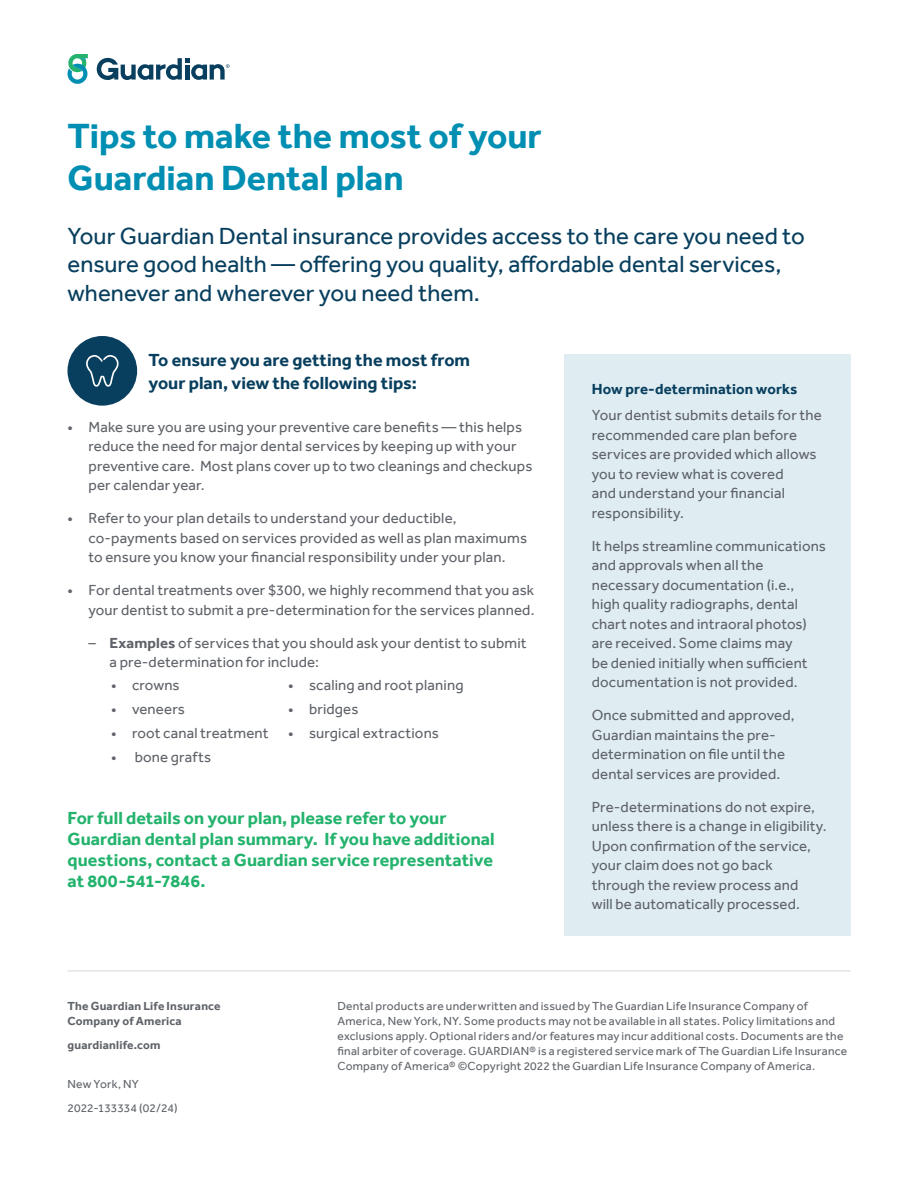
<style>
.page{position:relative;width:918px;height:1188px;background:#fff}
.page>*{position:absolute;margin:0;border:0;box-sizing:border-box;transform-origin:0 0}
.Header_2{font:700 36px/42px "Effra";color:#008fb2}
.Subhead_1{font:24px/28.5px "Effra";color:#083f5e}
.CTA__content_flag{font:700 18px/21px "Effra";color:#23b36d}
.Subhead_2{font:700 18px/22.5px "Effra";color:#083f5e}
.Body{font:15px/19.5px "Effra";letter-spacing:.01em;color:#5f6369}
.Subhead_2-2{font:700 15px "Effra";letter-spacing:.01em;color:#083f5e}
.Disclaimers__page_ma{font:12px/15px "Effra";letter-spacing:.02em;color:#5f6369}
.Disclaimers__page_ma-2{font:700 12px/15px "Effra";letter-spacing:.015em;color:#5f6369}
.Disclaimers__page_ma-3{font:12px "Effra";color:#5f6369}
.s1{font-weight:700}
</style>
<div class="page">
<svg style="left:68px;top:54px;width:20px;height:30px"></svg>
<svg style="left:97px;top:58px;width:132px;height:22px"></svg>
<div style="left:68px;top:336px;width:69px;height:70px;background:#083f5e;border-radius:50%"></div>
<svg style="left:86px;top:355px;width:33px;height:32px"></svg>
<div style="left:564px;top:354px;width:286px;height:582px;background:#dfedf3"></div>
<hr style="left:68px;top:970px;width:782px;height:2px;background:#e2e4e2">
<p class="Header_2" style="left:68px;top:115px;width:476px">Tips to make the most of your<br>Guardian Dental plan</p>
<p class="Subhead_1" style="left:68px;top:221px;width:739px">Your Guardian Dental insurance provides access to the care you need to ensure good health — offering you quality, affordable dental services, whenever and wherever you need them.</p>
<p class="Subhead_2" style="left:148px;top:349px;width:323px">To ensure you are getting the most from your plan, view the following tips:</p>
<p class="Body" style="left:88px;top:417px;width:445px;text-indent:-21px">• Make sure you are using your preventive care benefits — this helps reduce the need for major dental services by keeping up with your preventive care. Most plans cover up to two cleanings and checkups per calendar year.</p>
<p class="Body" style="left:88px;top:508px;width:440px;text-indent:-21px">• Refer to your plan details to understand your deductible, co-payments based on services provided as well as plan maximums to ensure you know your financial responsibility under your plan.</p>
<p class="Body" style="left:68px;top:580px;width:469px;text-align:right">• For dental treatments over $300, we highly recommend that you ask your dentist to submit a pre-determination for the services planned.</p>
<p class="Body" style="left:110px;top:633px;width:419px;text-indent:-21px">– <span class="s1">Examples</span> of services that you should ask your dentist to submit a pre-determination for include:</p>
<p class="Body" style="left:111px;top:675px;width:70px">• crowns</p>
<p class="Body" style="left:111px;top:699px;width:75px">• veneers</p>
<p class="Body" style="left:111px;top:723px;width:159px">• root canal treatment</p>
<p class="Body" style="left:111px;top:747px;width:102px">• bone grafts</p>
<p class="Body" style="left:288px;top:675px;width:177px">• scaling and root planing</p>
<p class="Body" style="left:288px;top:699px;width:72px">• bridges</p>
<p class="Body" style="left:288px;top:723px;width:152px">• surgical extractions</p>
<p class="CTA__content_flag" style="left:68px;top:807px;width:429px">For full details on your plan, please refer to your Guardian dental plan summary. If you have additional questions, contact a Guardian service representative at 800-541-7846.</p>
<p class="Subhead_2-2" style="left:592px;top:380px;width:207px">How pre-determination works</p>
<p class="Body" style="left:592px;top:405px;width:232px">Your dentist submits details for the recommended care plan before services are provided which allows you to review what is covered<br>and understand your financial responsibility.</p>
<p class="Body" style="left:592px;top:536px;width:236px">It helps streamline communications and approvals when all the necessary documentation (i.e., high quality radiographs, dental chart notes and intraoral photos) are received. Some claims may<br>be denied initially when sufficient documentation is not provided.</p>
<p class="Body" style="left:592px;top:705px;width:204px">Once submitted and approved,<br>Guardian maintains the pre&shy;determination on file until the dental services are provided.</p>
<p class="Body" style="left:592px;top:797px;width:236px">Pre-determinations do not expire, unless there is a change in eligibility.<br>Upon confirmation of the service, your claim does not go back through the review process and<br>will be automatically processed.</p>
<p class="Disclaimers__page_ma-2" style="left:68px;top:998px;width:155px">The Guardian Life Insurance<br>Company of America</p>
<p class="Disclaimers__page_ma-2" style="left:68px;top:1037px;width:94px">guardianlife.com</p>
<p class="Disclaimers__page_ma" style="left:68px;top:1076px;width:73px">New York, NY</p>
<p class="Disclaimers__page_ma-3" style="left:68px;top:1100px;width:112px">2022-133334 (02/24)</p>
<p class="Disclaimers__page_ma" style="left:338px;top:998px;width:511px">Dental products are underwritten and issued by The Guardian Life Insurance Company of America, New York, NY. Some products may not be available in all states. Policy limitations and exclusions apply. Optional riders and/or features may incur additional costs. Documents are the final arbiter of coverage. GUARDIAN® is a registered service mark of The Guardian Life Insurance Company of America® ©Copyright 2022 the Guardian Life Insurance Company of America.</p>
</div>
